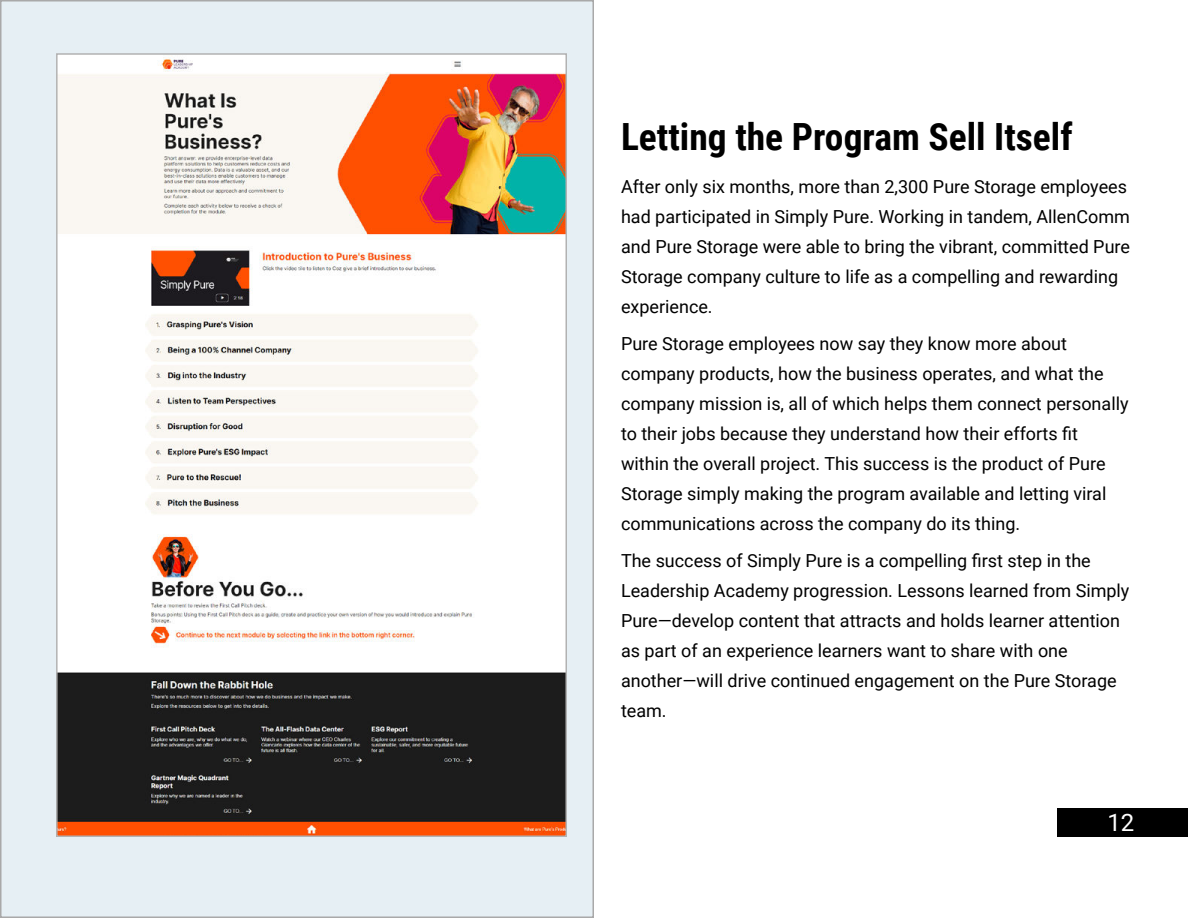
<style>
.page{position:relative;width:1188px;height:918px;background:#fff}
.page>*{position:absolute;margin:0;border:0;box-sizing:border-box;transform-origin:0 0}
.t1{font:700 37.5px "Roboto Condensed";color:#000}
.t2{font:24px "Roboto";color:#fff}
.t3{font:18px/30px "Roboto";color:#000}
</style>
<div class="page">
<div style="left:1px;top:1px;width:592px;height:916px;background:#e6eff4"></div>
<img style="left:59px;top:56px;width:505px;height:778px">
<div style="left:1058px;top:808px;width:130px;height:29px;background:#000"></div>
<h1 class="t1" style="left:621px;top:121px;width:453px">Letting the Program Sell Itself</h1>
<p class="t3" style="left:621px;top:171px;width:511px">After only six months, more than 2,300 Pure Storage employees had participated in Simply Pure. Working in tandem, AllenComm and Pure Storage were able to bring the vibrant, committed Pure Storage company culture to life as a compelling and rewarding experience.</p>
<p class="t3" style="left:621px;top:330px;width:509px">Pure Storage employees now say they know more about company products, how the business operates, and what the company mission is, all of which helps them connect personally to their jobs because they understand how their efforts fit within the overall project. This success is the product of Pure Storage simply making the program available and letting viral communications across the company do its thing.</p>
<p class="t3" style="left:621px;top:545px;width:510px">The success of Simply Pure is a compelling first step in the Leadership Academy progression. Lessons learned from Simply Pure—develop content that attracts and holds learner attention as part of an experience learners want to share with one another—will drive continued engagement on the Pure Storage team.</p>
<h2 class="t2" style="left:1107px;top:812px;width:28px">12</h2>
</div>
